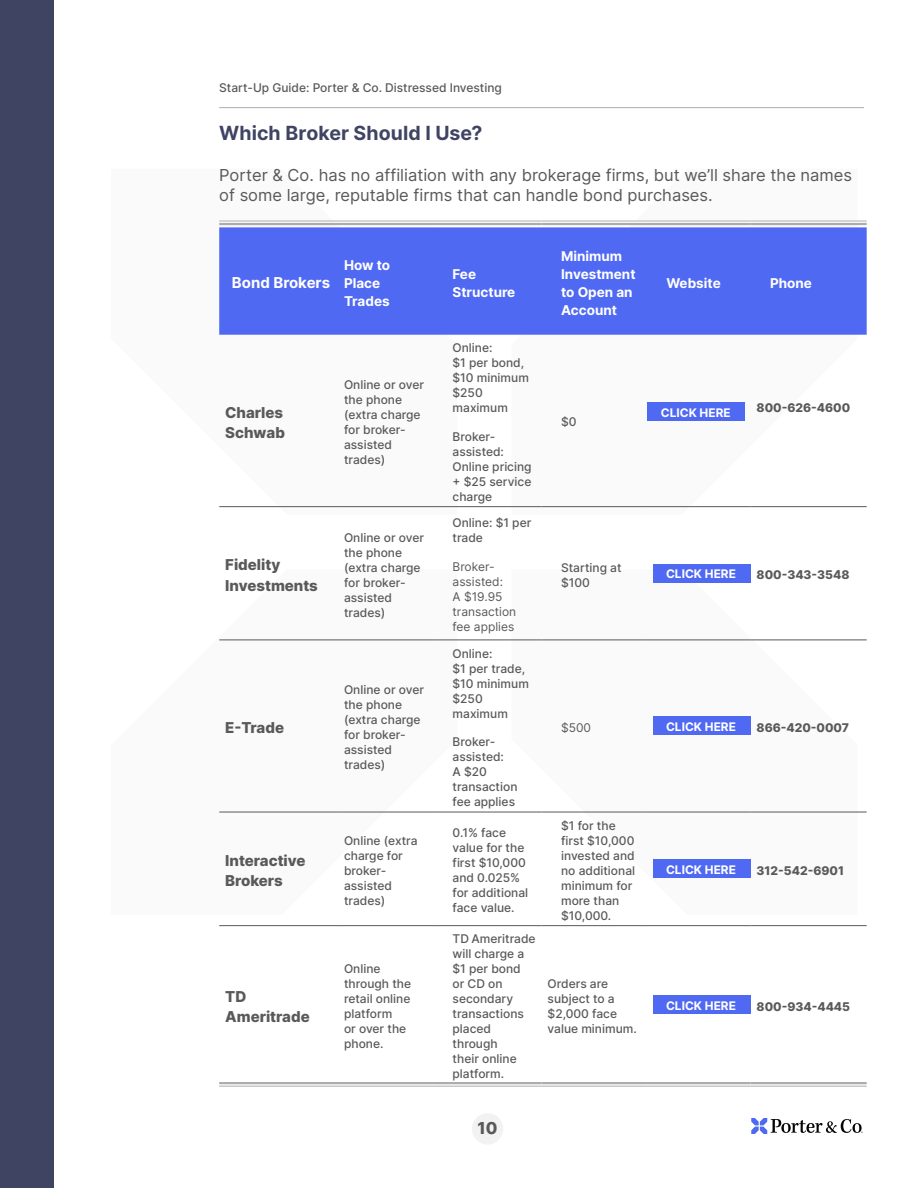
<style>
.page{position:relative;width:918px;height:1188px;background:#fff}
.page>*{position:absolute;margin:0;border:0;box-sizing:border-box;transform-origin:0 0}
.t1{font:700 19.5px "Inter";letter-spacing:.005em;color:#3f4463}
.t2{font:16.5px/20.2px "Inter";color:#595959}
.t3{font:800 16.5px "Inter";color:#595959}
.t4{font:800 15px/20.2px "Inter";color:#595959}
.t5{font:700 15px "Inter";color:#fff}
.t6{font:700 13.5px/18px "Inter";color:#fff}
.t7{font:500 12px/15px "Inter";color:#595959}
.t8{font:800 12px "Inter";color:#595959}
.t9{font:12px/15px "Inter";color:#595959}
.t10{font:700 11.85px "Inter";color:#fff}
</style>
<div class="page">
<svg style="left:511px;top:220px;width:346px;height:288px"></svg>
<svg style="left:511px;top:569px;width:346px;height:309px"></svg>
<svg style="left:219px;top:220px;width:238px;height:288px"></svg>
<div style="left:0;top:0;width:54px;height:1188px;background:#3f4463"></div>
<svg style="left:751px;top:1118px;width:111px;height:16px"></svg>
<div style="left:472px;top:1113px;width:31px;height:32px;background:#f2f2f2;border-radius:50%"></div>
<hr style="left:219px;top:107px;width:645px;height:1px;background:#acacac">
<div style="left:219px;top:227px;width:648px;height:108px;background:#5069f2"></div>
<div style="left:219px;top:1082px;width:119px;height:5px;background:#e4e4e4"></div>
<div style="left:338px;top:1082px;width:95px;height:5px;background:#e4e4e4"></div>
<div style="left:433px;top:1082px;width:109px;height:5px;background:#e4e4e4"></div>
<div style="left:542px;top:1082px;width:105px;height:5px;background:#e4e4e4"></div>
<div style="left:647px;top:1082px;width:104px;height:5px;background:#e4e4e4"></div>
<div style="left:751px;top:1082px;width:116px;height:5px;background:#e4e4e4"></div>
<hr style="left:219px;top:221px;width:119px;height:4px;background:#f5f5f5">
<hr style="left:338px;top:221px;width:95px;height:4px;background:#f5f5f5">
<hr style="left:433px;top:221px;width:109px;height:4px;background:#f5f5f5">
<hr style="left:542px;top:221px;width:105px;height:4px;background:#f5f5f5">
<hr style="left:647px;top:221px;width:104px;height:4px;background:#f5f5f5">
<hr style="left:751px;top:221px;width:116px;height:4px;background:#f5f5f5">
<hr style="left:219px;top:506px;width:119px;height:1px;background:#595959">
<hr style="left:338px;top:506px;width:95px;height:1px;background:#595959">
<hr style="left:433px;top:506px;width:109px;height:1px;background:#595959">
<hr style="left:542px;top:506px;width:105px;height:1px;background:#595959">
<hr style="left:647px;top:506px;width:104px;height:1px;background:#595959">
<hr style="left:751px;top:506px;width:116px;height:1px;background:#595959">
<hr style="left:219px;top:640px;width:119px;height:1px;background:#595959">
<hr style="left:338px;top:640px;width:95px;height:1px;background:#595959">
<hr style="left:433px;top:640px;width:109px;height:1px;background:#595959">
<hr style="left:542px;top:640px;width:105px;height:1px;background:#595959">
<hr style="left:647px;top:640px;width:104px;height:1px;background:#595959">
<hr style="left:751px;top:640px;width:116px;height:1px;background:#595959">
<hr style="left:219px;top:812px;width:119px;height:1px;background:#595959">
<hr style="left:338px;top:812px;width:95px;height:1px;background:#595959">
<hr style="left:433px;top:812px;width:109px;height:1px;background:#595959">
<hr style="left:542px;top:812px;width:105px;height:1px;background:#595959">
<hr style="left:647px;top:812px;width:104px;height:1px;background:#595959">
<hr style="left:751px;top:812px;width:116px;height:1px;background:#595959">
<hr style="left:219px;top:925px;width:119px;height:1px;background:#595959">
<hr style="left:338px;top:925px;width:95px;height:1px;background:#595959">
<hr style="left:433px;top:925px;width:109px;height:1px;background:#595959">
<hr style="left:542px;top:925px;width:105px;height:1px;background:#595959">
<hr style="left:647px;top:925px;width:104px;height:1px;background:#595959">
<hr style="left:751px;top:925px;width:116px;height:1px;background:#595959">
<hr style="left:219px;top:1082px;width:119px;height:2px;background:#acacac">
<hr style="left:219px;top:1086px;width:119px;height:1px;background:#acacac">
<hr style="left:338px;top:1082px;width:95px;height:2px;background:#acacac">
<hr style="left:338px;top:1086px;width:95px;height:1px;background:#acacac">
<hr style="left:433px;top:1082px;width:109px;height:2px;background:#acacac">
<hr style="left:433px;top:1086px;width:109px;height:1px;background:#acacac">
<hr style="left:542px;top:1082px;width:105px;height:2px;background:#acacac">
<hr style="left:542px;top:1086px;width:105px;height:1px;background:#acacac">
<hr style="left:647px;top:1082px;width:104px;height:2px;background:#acacac">
<hr style="left:647px;top:1086px;width:104px;height:1px;background:#acacac">
<hr style="left:751px;top:1082px;width:116px;height:2px;background:#acacac">
<hr style="left:751px;top:1086px;width:116px;height:1px;background:#acacac">
<hr style="left:219px;top:221px;width:119px;height:1px;background:#acacac">
<hr style="left:219px;top:223px;width:119px;height:2px;background:#acacac">
<hr style="left:338px;top:221px;width:95px;height:1px;background:#acacac">
<hr style="left:338px;top:223px;width:95px;height:2px;background:#acacac">
<hr style="left:433px;top:221px;width:109px;height:1px;background:#acacac">
<hr style="left:433px;top:223px;width:109px;height:2px;background:#acacac">
<hr style="left:542px;top:221px;width:105px;height:1px;background:#acacac">
<hr style="left:542px;top:223px;width:105px;height:2px;background:#acacac">
<hr style="left:647px;top:221px;width:104px;height:1px;background:#acacac">
<hr style="left:647px;top:223px;width:104px;height:2px;background:#acacac">
<hr style="left:751px;top:221px;width:116px;height:1px;background:#acacac">
<hr style="left:751px;top:223px;width:116px;height:2px;background:#acacac">
<div style="left:653px;top:564px;width:97px;height:18px;background:#5069f2"></div>
<div style="left:653px;top:717px;width:97px;height:18px;background:#5069f2"></div>
<div style="left:653px;top:860px;width:97px;height:18px;background:#5069f2"></div>
<div style="left:653px;top:996px;width:97px;height:18px;background:#5069f2"></div>
<div style="left:648px;top:402px;width:97px;height:19px;background:#5069f2"></div>
<p class="t7" style="left:219px;top:79px;width:284px">Start-Up Guide: Porter &amp; Co. Distressed Investing</p>
<h1 class="t1" style="left:219px;top:119px;width:265px">Which Broker Should I Use?</h1>
<h2 class="t2" style="left:219px;top:164px;width:634px">Porter &amp; Co. has no affiliation with any brokerage firms, but we’ll share the names of some large, reputable firms that can handle bond purchases.</h2>
<p class="t5" style="left:232px;top:272px;width:100px">Bond Brokers</p>
<p class="t4" style="left:225px;top:402px;width:61px">Charles<br>Schwab</p>
<p class="t4" style="left:225px;top:555px;width:94px">Fidelity<br>Investments</p>
<p class="t4" style="left:225px;top:717px;width:60px">E-Trade</p>
<p class="t4" style="left:225px;top:850px;width:82px">Interactive<br>Brokers</p>
<p class="t4" style="left:225px;top:986px;width:86px">TD<br>Ameritrade</p>
<p class="t6" style="left:344px;top:255px;width:48px">How to<br>Place<br>Trades</p>
<p class="t6" style="left:453px;top:264px;width:64px">Fee<br>Structure</p>
<p class="t7" style="left:344px;top:377px;width:81px">Online or over the phone (extra charge for broker&shy;assisted trades)</p>
<p class="t7" style="left:453px;top:340px;width:78px">Online:<br>$1 per bond, $10 minimum $250 maximum</p>
<p class="t7" style="left:453px;top:429px;width:81px">Broker&shy;assisted:<br>Online pricing + $25 service charge</p>
<p class="t6" style="left:561px;top:246px;width:76px">Minimum<br>Investment to Open an<br>Account</p>
<p class="t6" style="left:666px;top:273px;width:56px">Website</p>
<p class="t6" style="left:770px;top:273px;width:43px">Phone</p>
<p class="t7" style="left:561px;top:414px;width:17px">$0</p>
<p class="t10" style="left:661px;top:404px;width:71px">CLICK HERE</p>
<p class="t8" style="left:757px;top:399px;width:95px">800-626-4600</p>
<p class="t7" style="left:344px;top:529px;width:81px">Online or over the phone (extra charge for broker&shy;assisted trades)</p>
<p class="t7" style="left:344px;top:682px;width:81px">Online or over the phone (extra charge for broker&shy;assisted trades)</p>
<p class="t7" style="left:453px;top:515px;width:80px">Online: $1 per trade</p>
<p class="t9" style="left:453px;top:559px;width:65px">Broker&shy;assisted:<br>A $19.95 transaction fee applies</p>
<p class="t7" style="left:561px;top:559px;width:62px">Starting at $100</p>
<p class="t10" style="left:666px;top:565px;width:71px">CLICK HERE</p>
<p class="t8" style="left:757px;top:566px;width:94px">800-343-3548</p>
<p class="t7" style="left:453px;top:645px;width:78px">Online:<br>$1 per trade, $10 minimum $250 maximum</p>
<p class="t7" style="left:453px;top:734px;width:66px">Broker&shy;assisted:<br>A $20 transaction fee applies</p>
<p class="t9" style="left:561px;top:720px;width:31px">$500</p>
<p class="t10" style="left:666px;top:718px;width:71px">CLICK HERE</p>
<p class="t8" style="left:757px;top:719px;width:94px">866-420-0007</p>
<p class="t7" style="left:344px;top:833px;width:75px">Online (extra charge for broker&shy;assisted trades)</p>
<p class="t7" style="left:453px;top:825px;width:77px">0.1% face value for the first $10,000 and 0.025% for additional face value.</p>
<p class="t7" style="left:561px;top:818px;width:76px">$1 for the first $10,000 invested and no additional minimum for more than $10,000.</p>
<p class="t7" style="left:344px;top:961px;width:69px">Online through the retail online platform<br>or over the phone.</p>
<p class="t7" style="left:453px;top:931px;width:85px">TD Ameritrade will charge a $1 per bond or CD on secondary transactions placed through<br>their online platform.</p>
<p class="t7" style="left:548px;top:976px;width:91px">Orders are subject to a $2,000 face value minimum.</p>
<p class="t10" style="left:666px;top:861px;width:71px">CLICK HERE</p>
<p class="t8" style="left:757px;top:862px;width:89px">312-542-6901</p>
<p class="t10" style="left:666px;top:997px;width:71px">CLICK HERE</p>
<p class="t8" style="left:757px;top:998px;width:95px">800-934-4445</p>
<h2 class="t3" style="left:478px;top:1116px;width:21px">10</h2>
</div>
